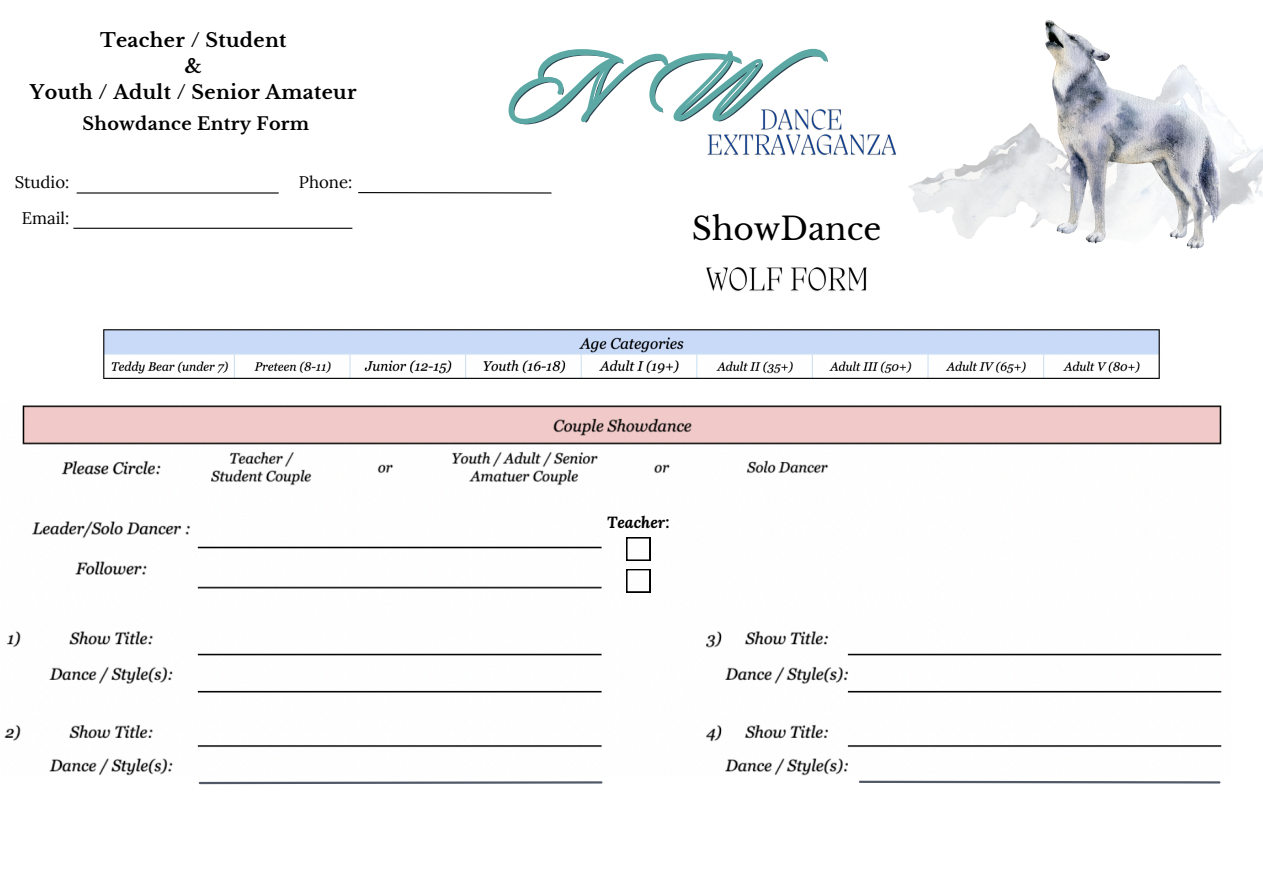
<style>
.page{position:relative;width:1263px;height:894px;background:#fff}
.page>*{position:absolute;margin:0;border:0;box-sizing:border-box;transform-origin:0 0}
.t1{font:98.1px "Sloop Script Pro";color:#2e4350}
.t2{font:31.2px "Libre Baskerville";color:#000}
.t3{font:700 19.05px/25.8px "Libre Baskerville";letter-spacing:.02em;color:#000;text-align:center}
.t4{font:700 17.55px "Libre Baskerville";letter-spacing:.02em;color:#000}
.t5{font:16.8px "Lora";color:#000}
.t6{font:italic 700 16.05px "Lora";color:#000}
</style>
<div class="page">
<img style="left:908px;top:112px;width:355px;height:127px">
<img style="left:1045px;top:21px;width:175px;height:227px">
<hr style="left:77px;top:192px;width:202px;height:1px;background:#000">
<hr style="left:73px;top:228px;width:279px;height:1px;background:#000">
<hr style="left:358px;top:192px;width:193px;height:1px;background:#000">
<img style="left:4px;top:405px;width:1218px;height:370px">
<svg style="left:626px;top:537px;width:24px;height:23px"></svg>
<svg style="left:626px;top:569px;width:24px;height:23px"></svg>
<svg style="left:198px;top:781px;width:405px;height:4px"></svg>
<svg style="left:859px;top:780px;width:362px;height:4px"></svg>
<img style="left:103px;top:329px;width:1057px;height:50px">
<img style="left:826px;top:109px;width:70px;height:47px">
<svg style="left:508px;top:48px;width:318px;height:108px"></svg>
<img style="left:706px;top:267px;width:161px;height:25px">
<p class="t3" style="left:30px;top:28px;width:328px">Teacher / Student<br>&amp;<br>Youth / Adult / Senior Amateur</p>
<p class="t4" style="left:83px;top:112px;width:228px">Showdance Entry Form</p>
<p class="t5" style="left:15px;top:171px;width:56px">Studio:</p>
<p class="t5" style="left:22px;top:207px;width:49px">Email:</p>
<p class="t5" style="left:299px;top:171px;width:55px">Phone:</p>
<h1 class="t1" style="left:512px;top:39px;width:317px">NW</h1>
<p class="t2" style="left:692px;top:210px;width:191px">ShowDance</p>
<p class="t6" style="left:607px;top:511px;width:64px">Teacher:</p>
</div>
